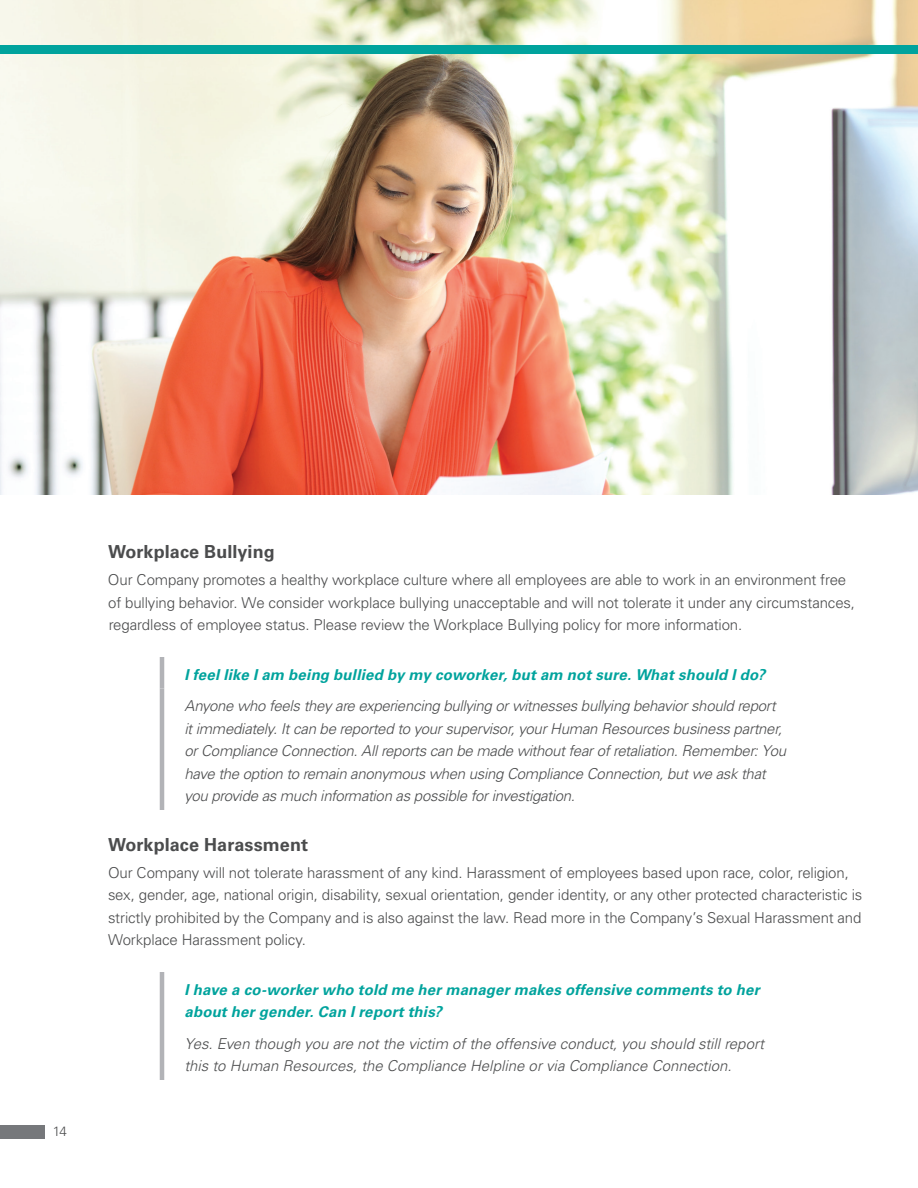
<style>
.page{position:relative;width:918px;height:1188px;background:#fff}
.page>*{position:absolute;margin:0;border:0;box-sizing:border-box;transform-origin:0 0}
.t1{font:700 18px "Univers LT Std";letter-spacing:.005em;color:#4b4c4d}
.t2{font:300 15px/22.5px "Univers LT Std";letter-spacing:-.01em;color:#4b4c4d}
.t3{font:italic 300 15px/22.5px "Univers LT Std";letter-spacing:-.015em;color:#4b4c4d}
.t4{font:italic 700 15px/22.5px "Univers LT Std";letter-spacing:.01em;color:#00a39d}
.t5{font:300 13.5px "Univers LT Std";color:#4b4c4d}
</style>
<div class="page">
<img style="left:0;top:0;width:918px;height:495px">
<div style="left:0;top:1125px;width:45px;height:13px;background:#76787b"></div>
<div style="left:0;top:45px;width:918px;height:9px;background:#00a39d"></div>
<hr style="left:160px;top:972px;width:4px;height:54px;background:#b2b3b7">
<hr style="left:160px;top:1026px;width:4px;height:54px;background:#b2b3b7">
<hr style="left:160px;top:657px;width:4px;height:31px;background:#b2b3b7">
<hr style="left:160px;top:688px;width:4px;height:122px;background:#b2b3b7">
<p class="t5" style="left:53px;top:1123px;width:16px">14</p>
<p class="t1" style="left:108px;top:541px;width:168px">Workplace Bullying</p>
<p class="t2" style="left:108px;top:568px;width:749px">Our Company promotes a healthy workplace culture where all employees are able to work in an environment free of bullying behavior. We consider workplace bullying unacceptable and will not tolerate it under any circumstances, regardless of employee status. Please review the Workplace Bullying policy for more information.</p>
<p class="t4" style="left:184px;top:663px;width:582px">I feel like I am being bullied by my coworker, but am not sure. What should I do?</p>
<p class="t3" style="left:184px;top:695px;width:603px">Anyone who feels they are experiencing bullying or witnesses bullying behavior should report it immediately. It can be reported to your supervisor, your Human Resources business partner, or Compliance Connection. All reports can be made without fear of retaliation. Remember: You have the option to remain anonymous when using Compliance Connection, but we ask that you provide as much information as possible for investigation.</p>
<p class="t1" style="left:108px;top:834px;width:202px">Workplace Harassment</p>
<p class="t2" style="left:108px;top:861px;width:756px">Our Company will not tolerate harassment of any kind. Harassment of employees based upon race, color, religion, sex, gender, age, national origin, disability, sexual orientation, gender identity, or any other protected characteristic is strictly prohibited by the Company and is also against the law. Read more in the Company’s Sexual Harassment and Workplace Harassment policy.</p>
<p class="t4" style="left:184px;top:978px;width:577px">I have a co-worker who told me her manager makes offensive comments to her about her gender. Can I report this?</p>
<p class="t3" style="left:184px;top:1032px;width:581px">Yes. Even though you are not the victim of the offensive conduct, you should still report this to Human Resources, the Compliance Helpline or via Compliance Connection.</p>
</div>
